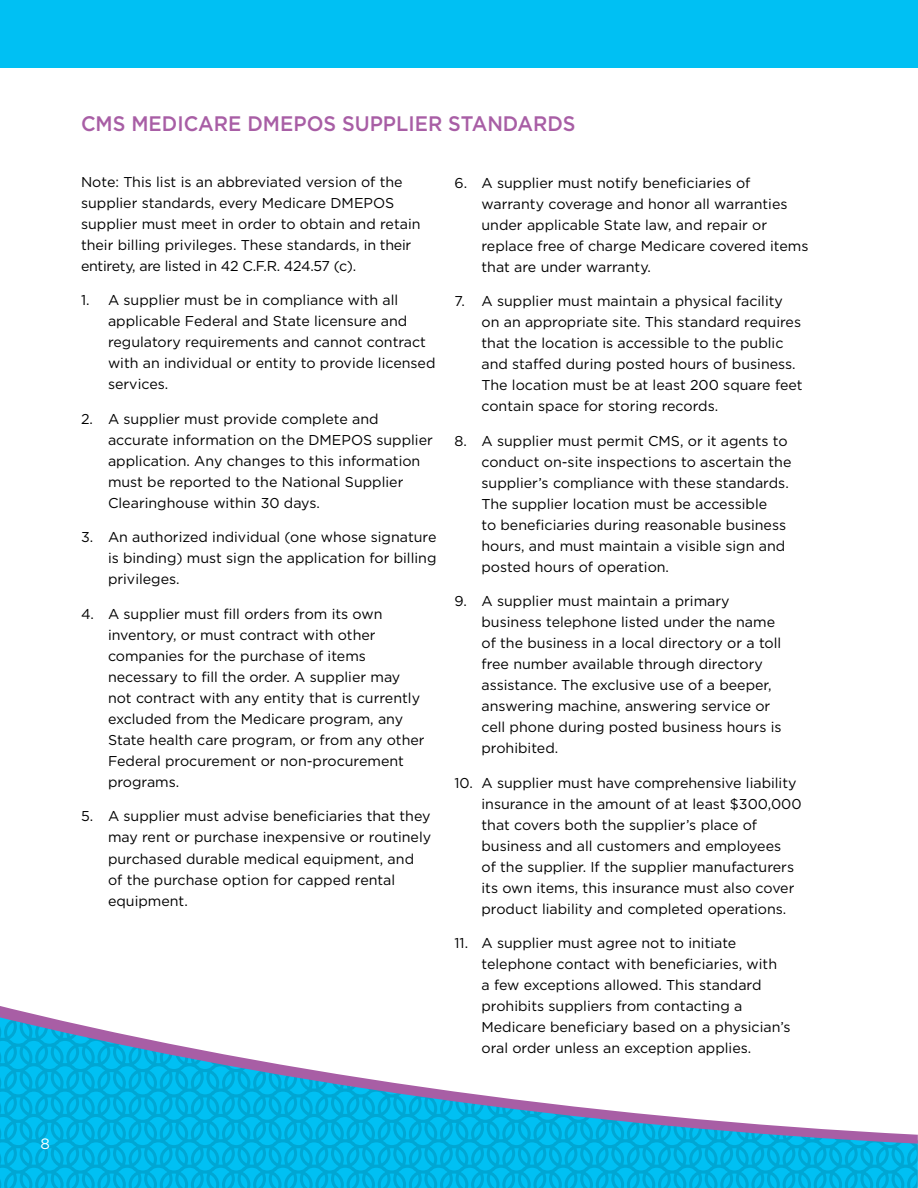
<style>
.page{position:relative;width:918px;height:1188px;background:#fff}
.page>*{position:absolute;margin:0;border:0;box-sizing:border-box;transform-origin:0 0}
.t1{font:500 21px "Gotham";color:#a85ea5;scale:.94 1}
.t2{font:15px "Gotham";color:#fff}
.t3{font:14.25px/21px "Gotham";color:#000}
</style>
<div class="page">
<svg style="left:0;top:1144px;width:918px;height:44px;background:#00b4e4"></svg>
<svg style="left:0;top:1006px;width:917px;height:138px"></svg>
<svg style="left:917px;top:1134px;width:1px;height:17px"></svg>
<div style="left:0;top:0;width:918px;height:68px;background:#00c0f3"></div>
<h1 class="t1" style="left:81px;top:109px;width:528px">CMS MEDICARE DMEPOS SUPPLIER STANDARDS</h1>
<p class="t3" style="left:81px;top:171px;width:341px">Note: This list is an abbreviated version of the supplier standards, every Medicare DMEPOS supplier must meet in order to obtain and retain their billing privileges. These standards, in their entirety, are listed in 42 C.F.R. 424.57 (c).</p>
<p class="t3" style="left:108px;top:290px;width:329px;text-indent:-27px">1. A supplier must be in compliance with all applicable Federal and State licensure and regulatory requirements and cannot contract with an individual or entity to provide licensed services.</p>
<p class="t3" style="left:108px;top:408px;width:326px;text-indent:-27px">2. A supplier must provide complete and accurate information on the DMEPOS supplier application. Any changes to this information must be reported to the National Supplier Clearinghouse within 30 days.</p>
<p class="t3" style="left:108px;top:527px;width:330px;text-align:justify;text-indent:-27px">3. An authorized individual (one whose signature is binding) must sign the application for billing privileges.</p>
<p class="t3" style="left:108px;top:603px;width:318px;text-indent:-27px">4. A supplier must fill orders from its own inventory, or must contract with other companies for the purchase of items necessary to fill the order. A supplier may not contract with any entity that is currently excluded from the Medicare program, any State health care program, or from any other Federal procurement or non-procurement programs.</p>
<p class="t3" style="left:108px;top:806px;width:325px;text-indent:-27px">5. A supplier must advise beneficiaries that they may rent or purchase inexpensive or routinely purchased durable medical equipment, and of the purchase option for capped rental equipment.</p>
<p class="t3" style="left:482px;top:172px;width:328px;text-indent:-27px">6. A supplier must notify beneficiaries of warranty coverage and honor all warranties under applicable State law, and repair or replace free of charge Medicare covered items that are under warranty.</p>
<p class="t3" style="left:482px;top:290px;width:323px;text-indent:-27px">7. A supplier must maintain a physical facility on an appropriate site. This standard requires that the location is accessible to the public and staffed during posted hours of business.<br>The location must be at least 200 square feet contain space for storing records.</p>
<p class="t3" style="left:482px;top:430px;width:312px;text-indent:-27px">8. A supplier must permit CMS, or it agents to conduct on-site inspections to ascertain the supplier’s compliance with these standards.<br>The supplier location must be accessible<br>to beneficiaries during reasonable business hours, and must maintain a visible sign and posted hours of operation.</p>
<p class="t3" style="left:482px;top:590px;width:302px;text-indent:-27px">9. A supplier must maintain a primary business telephone listed under the name of the business in a local directory or a toll free number available through directory assistance. The exclusive use of a beeper, answering machine, answering service or cell phone during posted business hours is prohibited.</p>
<p class="t3" style="left:482px;top:772px;width:322px;text-indent:-27px">10. A supplier must have comprehensive liability insurance in the amount of at least $300,000 that covers both the supplier’s place of business and all customers and employees<br>of the supplier. If the supplier manufacturers its own items, this insurance must also cover product liability and completed operations.</p>
<p class="t3" style="left:482px;top:932px;width:311px;text-indent:-27px">11. A supplier must agree not to initiate telephone contact with beneficiaries, with<br>a few exceptions allowed. This standard prohibits suppliers from contacting a Medicare beneficiary based on a physician’s oral order unless an exception applies.</p>
<p class="t2" style="left:40px;top:1134px;width:11px">8</p>
</div>
